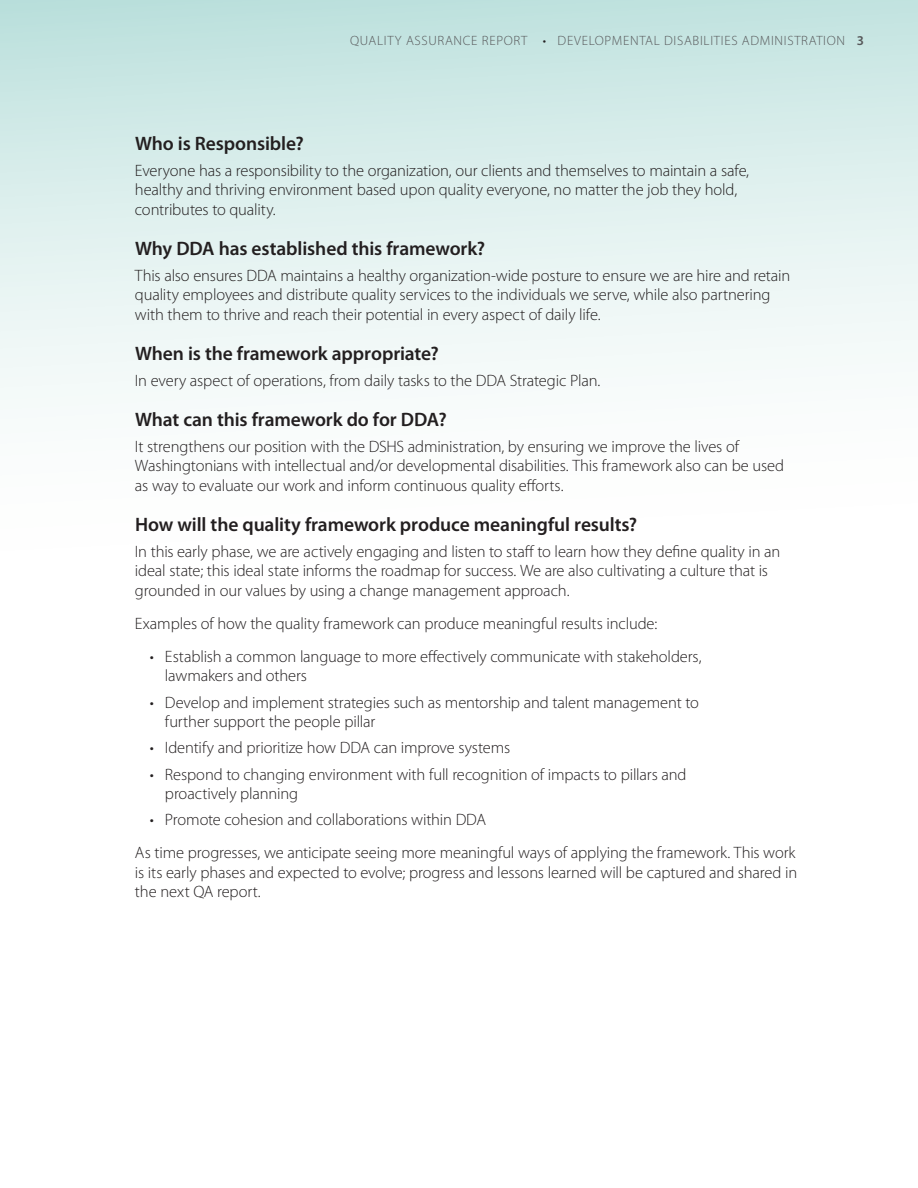
<style>
.page{position:relative;width:918px;height:1188px;background:#fff}
.page>*{position:absolute;margin:0;border:0;box-sizing:border-box;transform-origin:0 0}
.t1{font:600 19.5px "Myriad Pro";letter-spacing:-.005em;color:#231f20}
.t2{font:300 16.5px/19.5px "Myriad Pro";letter-spacing:-.01em;color:#231f20}
.t3{font:300 13.5px "Myriad Pro";letter-spacing:.05em;color:#57585a}
.s1{color:#231f20}
.s2{font-weight:600}
</style>
<div class="page">
<div style="left:0;top:0;width:918px;height:581px;background:linear-gradient(to bottom,#c5e4e1,#fff)"></div>
<p class="t3" style="left:350px;top:33px;width:515px">QUALITY ASSURANCE REPORT <span class="s1">•</span> DEVELOPMENTAL DISABILITIES ADMINISTRATION <span class="s2">3</span></p>
<p class="t1" style="left:135px;top:132px;width:170px">Who is Responsible?</p>
<p class="t2" style="left:135px;top:161px;width:616px">Everyone has a responsibility to the organization, our clients and themselves to maintain a safe, healthy and thriving environment based upon quality everyone, no matter the job they hold, contributes to quality.</p>
<p class="t1" style="left:135px;top:237px;width:352px">Why DDA has established this framework?</p>
<p class="t2" style="left:135px;top:266px;width:657px">This also ensures DDA maintains a healthy organization-wide posture to ensure we are hire and retain quality employees and distribute quality services to the individuals we serve, while also partnering with them to thrive and reach their potential in every aspect of daily life.</p>
<p class="t1" style="left:135px;top:342px;width:305px">When is the framework appropriate?</p>
<p class="t2" style="left:135px;top:371px;width:467px">In every aspect of operations, from daily tasks to the DDA Strategic Plan.</p>
<p class="t1" style="left:135px;top:408px;width:313px">What can this framework do for DDA?</p>
<p class="t2" style="left:135px;top:437px;width:651px">It strengthens our position with the DSHS administration, by ensuring we improve the lives of<br>Washingtonians with intellectual and/or developmental disabilities. This framework also can be used as way to evaluate our work and inform continuous quality efforts.</p>
<p class="t1" style="left:135px;top:513px;width:504px">How will the quality framework produce meaningful results?</p>
<p class="t2" style="left:135px;top:542px;width:647px">In this early phase, we are actively engaging and listen to staff to learn how they define quality in an ideal state; this ideal state informs the roadmap for success. We are also cultivating a culture that is grounded in our values by using a change management approach.</p>
<p class="t2" style="left:135px;top:614px;width:524px">Examples of how the quality framework can produce meaningful results include:</p>
<p class="t2" style="left:165px;top:647px;width:538px;text-indent:-15px">• Establish a common language to more effectively communicate with stakeholders, lawmakers and others</p>
<p class="t2" style="left:165px;top:693px;width:535px;text-indent:-15px">• Develop and implement strategies such as mentorship and talent management to further support the people pillar</p>
<p class="t2" style="left:150px;top:738px;width:362px">• Identify and prioritize how DDA can improve systems</p>
<p class="t2" style="left:165px;top:765px;width:523px;text-indent:-15px">• Respond to changing environment with full recognition of impacts to pillars and proactively planning</p>
<p class="t2" style="left:135px;top:804px;width:662px;line-height:33px;text-indent:15px">• Promote cohesion and collaborations within DDA<br>As time progresses, we anticipate seeing more meaningful ways of applying the framework. This work</p>
<p class="t2" style="left:135px;top:863px;width:664px">is its early phases and expected to evolve; progress and lessons learned will be captured and shared in the next QA report.</p>
</div>
